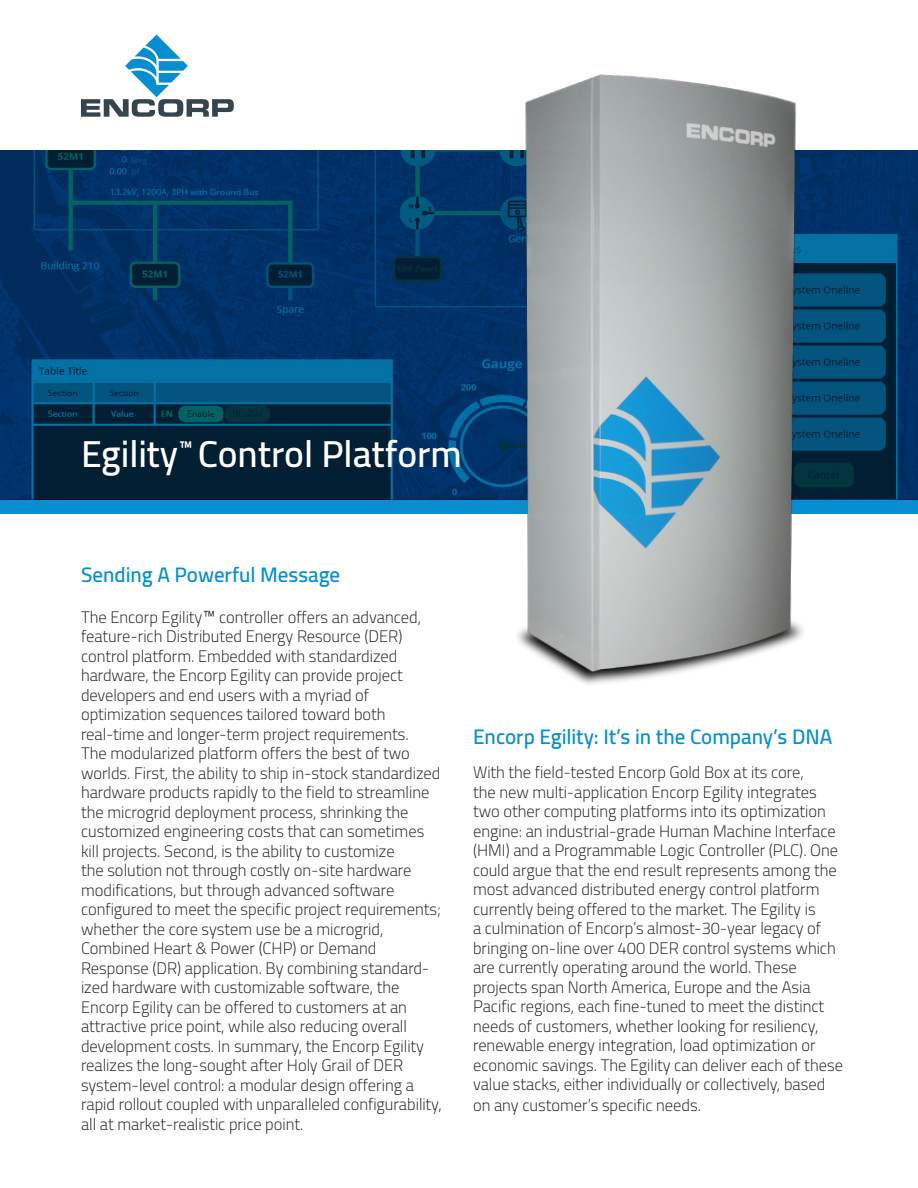
<style>
.page{position:relative;width:918px;height:1188px;background:#fff}
.page>*{position:absolute;margin:0;border:0;box-sizing:border-box;transform-origin:0 0}
.t1{font:600 37.5px "Cairo";color:#fff}
.t2{font:600 21px "Cairo";color:#068ed0}
.t3{font:300 16.5px/19.5px "Cairo";color:#231f20}
.s1{font-size:19.5px}
</style>
<div class="page">
<div style="left:0;top:500px;width:918px;height:14px;background:#068ed0"></div>
<svg style="left:0;top:150px;width:918px;height:350px;background:#003562"></svg>
<svg style="left:81px;top:35px;width:153px;height:82px"></svg>
<img style="left:485px;top:74px;width:340px;height:610px">
<p class="t1" style="left:81px;top:422px;width:382px">Egility<sup>™</sup> Control Platform</p>
<p class="t2" style="left:81px;top:557px;width:261px">Sending A Powerful Message</p>
<p class="t3" style="left:81px;top:607px;width:362px">The Encorp Egility<span class="s1">™</span> controller offers an advanced, feature-rich Distributed Energy Resource (DER) control platform. Embedded with standardized hardware, the Encorp Egility can provide project developers and end users with a myriad of optimization sequences tailored toward both real-time and longer-term project requirements.<br>The modularized platform offers the best of two worlds. First, the ability to ship in-stock standardized hardware products rapidly to the field to streamline the microgrid deployment process, shrinking the customized engineering costs that can sometimes kill projects. Second, is the ability to customize<br>the solution not through costly on-site hardware modifications, but through advanced software configured to meet the specific project requirements; whether the core system use be a microgrid, Combined Heart &amp; Power (CHP) or Demand Response (DR) application. By combining standard&shy;ized hardware with customizable software, the Encorp Egility can be offered to customers at an attractive price point, while also reducing overall development costs. In summary, the Encorp Egility realizes the long-sought after Holy Grail of DER system-level control: a modular design offering a rapid rollout coupled with unparalleled configurability, all at market-realistic price point.</p>
<p class="t2" style="left:473px;top:719px;width:361px">Encorp Egility: It’s in the Company’s DNA</p>
<p class="t3" style="left:473px;top:762px;width:371px">With the field-tested Encorp Gold Box at its core,<br>the new multi-application Encorp Egility integrates two other computing platforms into its optimization engine: an industrial-grade Human Machine Interface (HMI) and a Programmable Logic Controller (PLC). One could argue that the end result represents among the most advanced distributed energy control platform currently being offered to the market. The Egility is<br>a culmination of Encorp’s almost-30-year legacy of bringing on-line over 400 DER control systems which are currently operating around the world. These projects span North America, Europe and the Asia Pacific regions, each fine-tuned to meet the distinct needs of customers, whether looking for resiliency, renewable energy integration, load optimization or economic savings. The Egility can deliver each of these value stacks, either individually or collectively, based</p>
<p class="t3" style="left:473px;top:1095px;width:229px">on any customer’s specific needs.</p>
</div>
